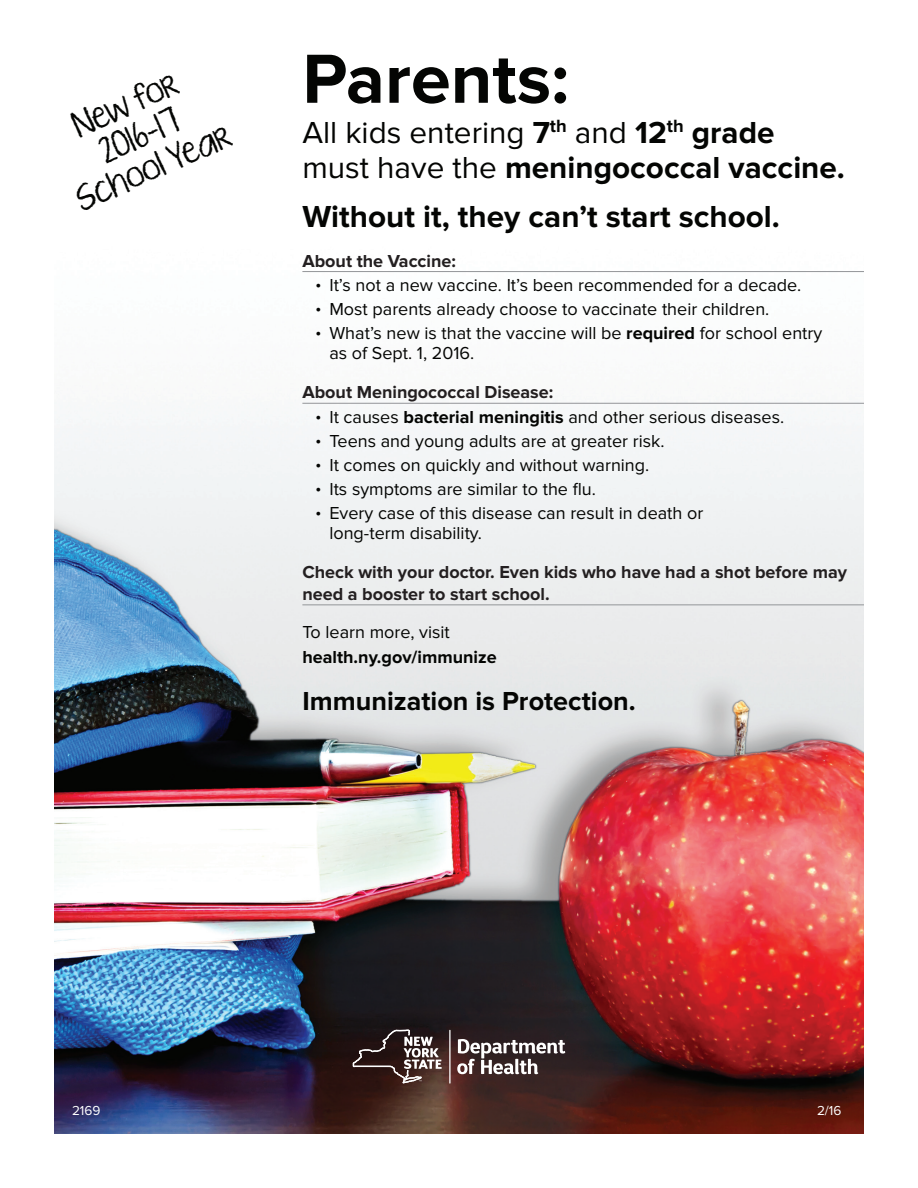
<style>
.page{position:relative;width:918px;height:1188px;background:#fff}
.page>*{position:absolute;margin:0;border:0;box-sizing:border-box;transform-origin:0 0}
.t1{font:700 72px "Proxima Nova";color:#040503}
.t2{font:31.5px/35.4px "Proxima Nova";color:#040503}
.t3{font:700 31.5px "Proxima Nova";color:#040503}
.t4{font:700 27px "Proxima Nova";color:#040503}
.t5{font:27px/34.5px "KG Ten Thousand Reasons";color:#040503;text-align:center}
.t6{font:18px/19.6px "Proxima Nova";color:#040503}
.t7{font:700 18px/21.6px "Proxima Nova";color:#231f20}
.t8{font:700 18px "Proxima Nova";color:#040503}
.t9{font:13.5px "Proxima Nova";color:#fff}
.s1{font-weight:700}
.s2{font-family:"Arial";font-size:15px}
</style>
<div class="page">
<img style="left:54px;top:400px;width:810px;height:734px">
<svg style="left:457px;top:1039px;width:108px;height:35px"></svg>
<hr style="left:449px;top:1030px;width:2px;height:54px;background:#fff">
<svg style="left:353px;top:1030px;width:89px;height:53px;background:#51413f"></svg>
<hr style="left:302px;top:271px;width:562px;height:1px;background:#939598">
<hr style="left:302px;top:403px;width:562px;height:1px;background:#939598">
<hr style="left:302px;top:604px;width:562px;height:1px;background:#939598">
<h3 class="t5" style="left:44px;top:124px;width:167px;rotate:-24deg">New for<br>2016-17<br>School Year</h3>
<h1 class="t1" style="left:302px;top:37px;width:268px">Parents:</h1>
<h2 class="t2" style="left:302px;top:115px;width:544px">All kids entering <span class="s1">7</span><sup>th</sup> and <span class="s1">12</span><sup>th</sup> <span class="s1">grade </span>must have the <span class="s1">meningococcal vaccine.</span></h2>
<h2 class="t3" style="left:302px;top:198px;width:479px">Without it, they can’t start school.</h2>
<p class="t7" style="left:302px;top:250px;width:155px">About the Vaccine:</p>
<p class="t6" style="left:316px;top:275px;width:487px"><span class="s2">•</span> It’s not a new vaccine. It’s been recommended for a decade.</p>
<p class="t6" style="left:316px;top:299px;width:455px"><span class="s2">•</span> Most parents already choose to vaccinate their children.</p>
<p class="t6" style="left:329px;top:324px;width:494px;text-indent:-14px"><span class="s2">•</span> What’s new is that the vaccine will be <span class="s1">required</span> for school entry as of Sept. 1, 2016.</p>
<p class="t7" style="left:302px;top:382px;width:252px">About Meningococcal Disease:</p>
<p class="t6" style="left:316px;top:407px;width:470px"><span class="s2">•</span> It causes <span class="s1">bacterial meningitis</span> and other serious diseases.</p>
<p class="t6" style="left:316px;top:431px;width:350px"><span class="s2">•</span> Teens and young adults are at greater risk.</p>
<p class="t6" style="left:316px;top:455px;width:335px"><span class="s2">•</span> It comes on quickly and without warning.</p>
<p class="t6" style="left:316px;top:479px;width:282px"><span class="s2">•</span> Its symptoms are similar to the flu.</p>
<p class="t6" style="left:329px;top:504px;width:376px;text-indent:-14px"><span class="s2">•</span> Every case of this disease can result in death or long-term disability.</p>
<p class="t7" style="left:302px;top:562px;width:546px">Check with your doctor. Even kids who have had a shot before may need a booster to start school.</p>
<p class="t6" style="left:302px;top:623px;width:149px">To learn more, visit</p>
<p class="t8" style="left:302px;top:647px;width:196px">health.ny.gov/immunize</p>
<h3 class="t4" style="left:302px;top:686px;width:335px">Immunization is Protection.</h3>
<p class="t9" style="left:72px;top:1103px;width:30px">2169</p>
<p class="t9" style="left:817px;top:1103px;width:26px">2/16</p>
</div>
